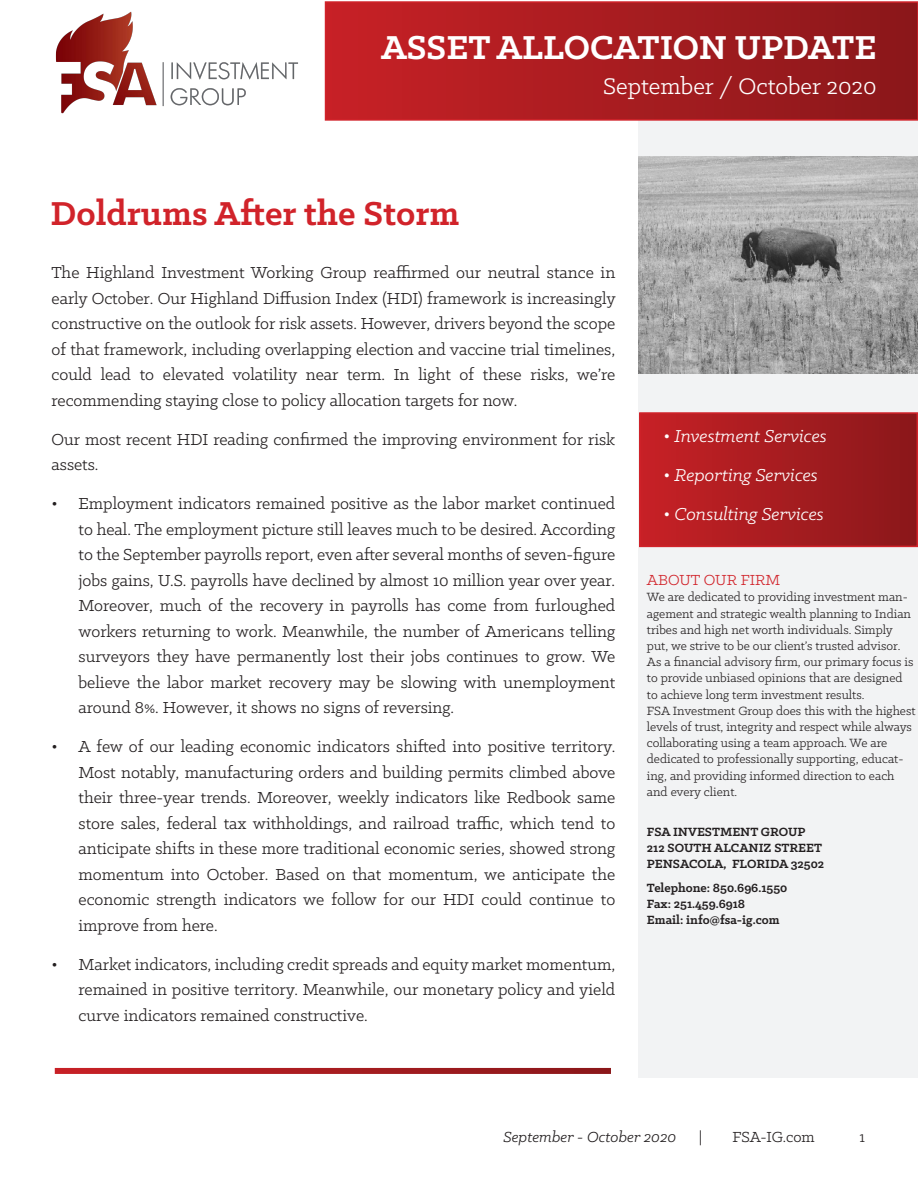
<style>
.page{position:relative;width:918px;height:1188px;background:#fff}
.page>*{position:absolute;margin:0;border:0;box-sizing:border-box;transform-origin:0 0}
.t1{font:700 37.5px "Klinic Slab";color:#fff}
.t2{font:700 37.5px "Klinic Slab";color:#d1232a}
.t3{font:25.5px "Klinic Slab";color:#fff}
.t4{font:italic 19.5px "Klinic Slab";color:#fff}
.t5{font:18px/25.5px "Klinic Slab";color:#231f20;text-align:justify}
.t6{font:italic 16.5px "Klinic Slab";color:#231f20}
.t7{font:16.5px "Klinic Slab";color:#d1232a}
.t8{font:16.5px "Klinic Slab";color:#231f20}
.t9{font:13.5px/16.2px "Klinic Slab";color:#231f20}
.t10{font:700 13.5px/16.2px "Klinic Slab";color:#231f20}
</style>
<div class="page">
<img style="left:55px;top:11px;width:243px;height:103px">
<div style="left:638px;top:119px;width:280px;height:959px;background:#f2f3f4"></div>
<div style="left:326px;top:2px;width:592px;height:118px;background:linear-gradient(to right,#c72126,#8a171a)"></div>
<div style="left:325px;top:1px;width:593px;height:120px;border:2px solid #d1232a"></div>
<div style="left:640px;top:413px;width:277px;height:133px;background:linear-gradient(to right,#c72126,#8a181a)"></div>
<div style="left:639px;top:412px;width:279px;height:135px;border:2px solid #d1232a"></div>
<img style="left:638px;top:156px;width:280px;height:217px">
<svg style="left:55px;top:1068px;width:556px;height:6px;background:#a81e22"></svg>
<p class="t1" style="left:381px;top:23px;width:497px">ASSET ALLOCATION UPDATE</p>
<p class="t2" style="left:50px;top:189px;width:411px">Doldrums After the Storm</p>
<p class="t3" style="left:603px;top:70px;width:275px">September / October 2020</p>
<p class="t5" style="left:52px;top:259px;width:566px">The Highland Investment Working Group reaffirmed our neutral stance in early October. Our Highland Diffusion Index (HDI) framework is increasingly constructive on the outlook for risk assets. However, drivers beyond the scope of that framework, including overlapping election and vaccine trial timelines, could lead to elevated volatility near term. In light of these risks, we’re recommending staying close to policy allocation targets for now.</p>
<p class="t5" style="left:52px;top:426px;width:565px">Our most recent HDI reading confirmed the improving environment for risk assets.</p>
<p class="t5" style="left:79px;top:490px;width:538px;text-indent:-27px">• Employment indicators remained positive as the labor market continued to heal. The employment picture still leaves much to be desired. According to the September payrolls report, even after several months of seven-figure jobs gains, U.S. payrolls have declined by almost 10 million year over year.<br>Moreover, much of the recovery in payrolls has come from furloughed workers returning to work. Meanwhile, the number of Americans telling surveyors they have permanently lost their jobs continues to grow. We believe the labor market recovery may be slowing with unemployment around 8%. However, it shows no signs of reversing.</p>
<p class="t5" style="left:79px;top:733px;width:538px;text-indent:-27px">• A few of our leading economic indicators shifted into positive territory.<br>Most notably, manufacturing orders and building permits climbed above their three-year trends. Moreover, weekly indicators like Redbook same store sales, federal tax withholdings, and railroad traffic, which tend to anticipate shifts in these more traditional economic series, showed strong momentum into October. Based on that momentum, we anticipate the economic strength indicators we follow for our HDI could continue to improve from here.</p>
<p class="t5" style="left:79px;top:951px;width:538px;text-indent:-27px">• Market indicators, including credit spreads and equity market momentum, remained in positive territory. Meanwhile, our monetary policy and yield curve indicators remained constructive.</p>
<p class="t4" style="left:663px;top:424px;width:165px">• Investment Services</p>
<p class="t4" style="left:663px;top:463px;width:156px">• Reporting Services</p>
<p class="t4" style="left:663px;top:502px;width:162px">• Consulting Services</p>
<p class="t7" style="left:647px;top:570px;width:135px">ABOUT OUR FIRM</p>
<p class="t9" style="left:647px;top:589px;width:268px">We are dedicated to providing investment man&shy;agement and strategic wealth planning to Indian tribes and high net worth individuals. Simply put, we strive to be our client’s trusted advisor.<br>As a financial advisory firm, our primary focus is to provide unbiased opinions that are designed to achieve long term investment results.</p>
<p class="t9" style="left:647px;top:702px;width:270px">FSA Investment Group does this with the highest levels of trust, integrity and respect while always collaborating using a team approach. We are dedicated to professionally supporting, educat&shy;ing, and providing informed direction to each and every client.</p>
<p class="t10" style="left:647px;top:823px;width:179px">FSA INVESTMENT GROUP<br>212 SOUTH ALCANIZ STREET<br>PENSACOLA, FLORIDA 32502</p>
<p class="t10" style="left:647px;top:879px;width:142px">Telephone: 850.696.1550</p>
<p class="t10" style="left:647px;top:896px;width:100px">Fax: 251.459.6918</p>
<p class="t10" style="left:647px;top:912px;width:134px">Email: info@fsa-ig.com</p>
<p class="t6" style="left:503px;top:1126px;width:175px">September - October 2020</p>
<p class="t8" style="left:699px;top:1126px;width:5px">|</p>
<p class="t8" style="left:732px;top:1126px;width:84px">FSA-IG.com</p>
<p class="t8" style="left:859px;top:1126px;width:7px">1</p>
</div>
